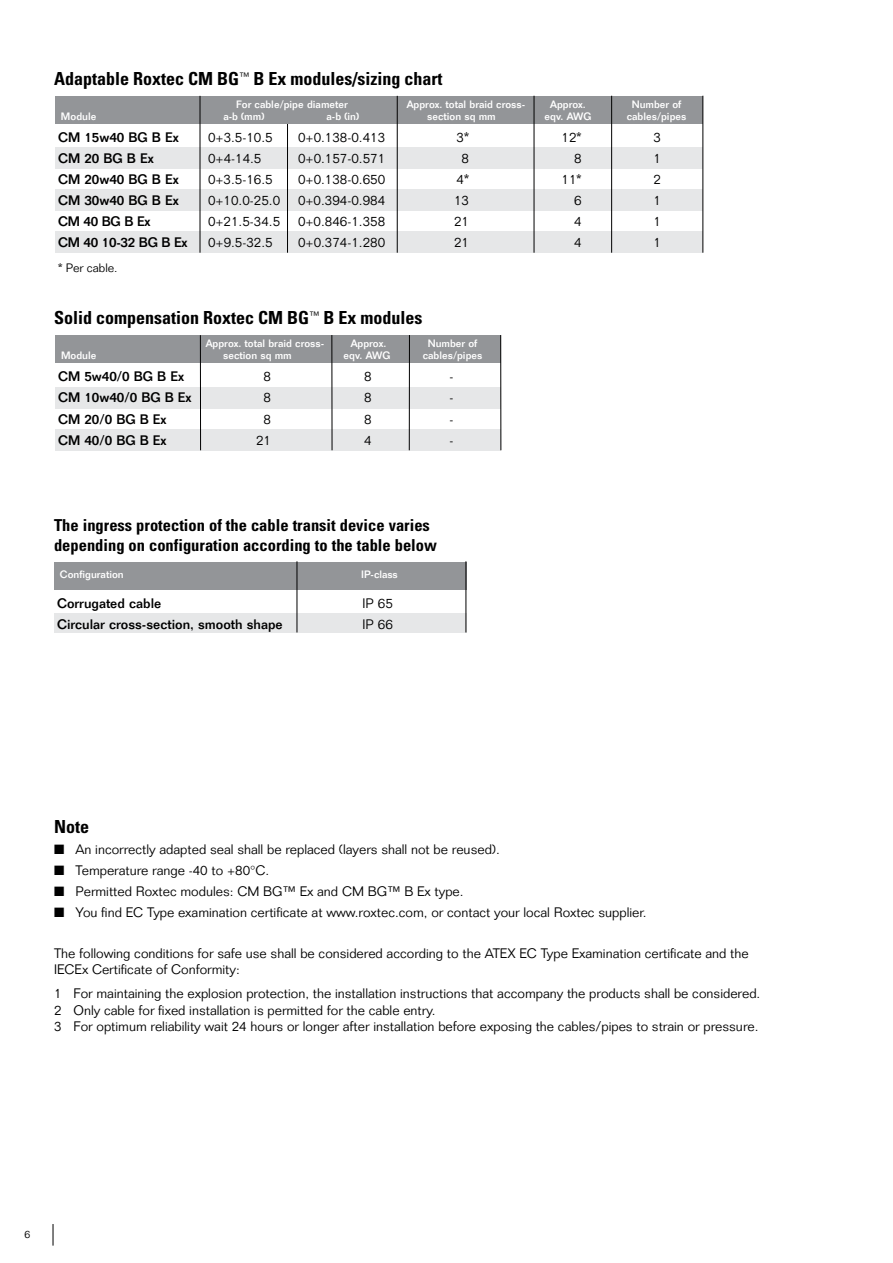
<style>
.page{position:relative;width:893px;height:1263px;background:#fff}
.page>*{position:absolute;margin:0;border:0;box-sizing:border-box;transform-origin:0 0}
.t1{font:700 condensed 18px "Univers";color:#000}
.t2{font:700 condensed 16.5px/19.8px "Univers";color:#000}
.t3{font:300 13.5px/21px "Folio";color:#000}
.t4{font:500 13.5px "Folio";color:#000}
.t5{font:500 13.5px "Folio";letter-spacing:-.02em;color:#000}
.t6{font:300 12px "Folio";color:#000}
.t7{font:500 10.5px "Folio";color:#fff}
.t8{font:300 10.5px "Folio";color:#000}
</style>
<div class="page">
<svg style="left:53px;top:1224px;width:1px;height:21px"></svg>
<div style="left:55px;top:232px;width:648px;height:21px;background:#e6e7e8"></div>
<div style="left:55px;top:96px;width:648px;height:28px;background:#939598"></div>
<div style="left:55px;top:148px;width:648px;height:21px;background:#e6e7e8"></div>
<div style="left:55px;top:190px;width:648px;height:21px;background:#e6e7e8"></div>
<div style="left:55px;top:336px;width:446px;height:27px;background:#939598"></div>
<div style="left:55px;top:387px;width:446px;height:21px;background:#e6e7e8"></div>
<div style="left:55px;top:429px;width:446px;height:21px;background:#e6e7e8"></div>
<hr style="left:200px;top:335px;width:1px;height:115px;background:#000">
<hr style="left:332px;top:335px;width:1px;height:115px;background:#000">
<hr style="left:409px;top:335px;width:1px;height:115px;background:#000">
<hr style="left:500px;top:335px;width:1px;height:115px;background:#000">
<hr style="left:200px;top:96px;width:1px;height:157px;background:#000">
<hr style="left:397px;top:96px;width:1px;height:157px;background:#000">
<hr style="left:287px;top:124px;width:1px;height:129px;background:#000">
<hr style="left:534px;top:96px;width:1px;height:157px;background:#000">
<hr style="left:611px;top:96px;width:1px;height:157px;background:#000">
<hr style="left:703px;top:96px;width:1px;height:157px;background:#000">
<div style="left:54px;top:562px;width:412px;height:27px;background:#939598"></div>
<div style="left:54px;top:613px;width:412px;height:19px;background:#e6e7e8"></div>
<hr style="left:297px;top:561px;width:1px;height:71px;background:#000">
<hr style="left:466px;top:561px;width:1px;height:71px;background:#000">
<h1 class="t1" style="left:54px;top:68px;width:390px">Adaptable Roxtec CM BG<sup>™</sup> B Ex modules/sizing chart</h1>
<p class="t7" style="left:236px;top:98px;width:113px">For cable/pipe diameter</p>
<p class="t7" style="left:407px;top:98px;width:120px">Approx. total braid cross-</p>
<p class="t7" style="left:550px;top:98px;width:37px">Approx.</p>
<p class="t7" style="left:632px;top:98px;width:51px">Number of</p>
<p class="t7" style="left:61px;top:110px;width:37px">Module</p>
<p class="t7" style="left:223px;top:110px;width:43px">a-b (mm)</p>
<p class="t7" style="left:327px;top:110px;width:34px">a-b (in)</p>
<p class="t7" style="left:427px;top:110px;width:70px">section sq mm</p>
<p class="t7" style="left:545px;top:110px;width:48px">eqv. AWG</p>
<p class="t7" style="left:627px;top:110px;width:61px">cables/pipes</p>
<p class="t4" style="left:58px;top:129px;width:122px">CM 15w40 BG B Ex</p>
<p class="t3" style="left:208px;top:127px;width:66px">0+3.5-10.5</p>
<p class="t3" style="left:298px;top:127px;width:89px">0+0.138-0.413</p>
<p class="t3" style="left:457px;top:127px;width:14px">3*</p>
<p class="t3" style="left:562px;top:127px;width:22px">12*</p>
<p class="t3" style="left:654px;top:127px;width:9px">3</p>
<p class="t4" style="left:58px;top:150px;width:97px">CM 20 BG B Ex</p>
<p class="t3" style="left:208px;top:148px;width:55px">0+4-14.5</p>
<p class="t3" style="left:298px;top:148px;width:89px">0+0.157-0.571</p>
<p class="t3" style="left:462px;top:148px;width:9px">8</p>
<p class="t3" style="left:574px;top:148px;width:9px">8</p>
<p class="t3" style="left:654px;top:148px;width:9px">1</p>
<p class="t4" style="left:58px;top:171px;width:122px">CM 20w40 BG B Ex</p>
<p class="t3" style="left:208px;top:169px;width:66px">0+3.5-16.5</p>
<p class="t3" style="left:298px;top:169px;width:89px">0+0.138-0.650</p>
<p class="t3" style="left:457px;top:169px;width:14px">4*</p>
<p class="t3" style="left:562px;top:169px;width:22px">11*</p>
<p class="t3" style="left:654px;top:169px;width:9px">2</p>
<p class="t4" style="left:58px;top:192px;width:122px">CM 30w40 BG B Ex</p>
<p class="t3" style="left:208px;top:190px;width:74px">0+10.0-25.0</p>
<p class="t3" style="left:298px;top:190px;width:89px">0+0.394-0.984</p>
<p class="t3" style="left:454px;top:190px;width:17px">13</p>
<p class="t3" style="left:574px;top:190px;width:9px">6</p>
<p class="t3" style="left:654px;top:190px;width:9px">1</p>
<p class="t4" style="left:58px;top:213px;width:94px">CM 40 BG B Ex</p>
<p class="t3" style="left:208px;top:211px;width:74px">0+21.5-34.5</p>
<p class="t3" style="left:298px;top:211px;width:89px">0+0.846-1.358</p>
<p class="t3" style="left:454px;top:211px;width:17px">21</p>
<p class="t3" style="left:574px;top:211px;width:9px">4</p>
<p class="t3" style="left:653px;top:211px;width:9px">1</p>
<p class="t5" style="left:58px;top:234px;width:131px">CM 40 10-32 BG B Ex</p>
<p class="t3" style="left:208px;top:232px;width:66px">0+9.5-32.5</p>
<p class="t3" style="left:298px;top:232px;width:89px">0+0.374-1.280</p>
<p class="t3" style="left:454px;top:232px;width:17px">21</p>
<p class="t3" style="left:574px;top:232px;width:9px">4</p>
<p class="t3" style="left:654px;top:232px;width:9px">1</p>
<p class="t6" style="left:58px;top:260px;width:61px">* Per cable.</p>
<h1 class="t1" style="left:54px;top:307px;width:370px">Solid compensation Roxtec CM BG<sup>™</sup> B Ex modules</h1>
<p class="t7" style="left:206px;top:337px;width:120px">Approx. total braid cross-</p>
<p class="t7" style="left:351px;top:337px;width:37px">Approx.</p>
<p class="t7" style="left:428px;top:337px;width:51px">Number of</p>
<p class="t7" style="left:61px;top:349px;width:37px">Module</p>
<p class="t7" style="left:223px;top:349px;width:70px">section sq mm</p>
<p class="t7" style="left:344px;top:349px;width:48px">eqv. AWG</p>
<p class="t7" style="left:423px;top:349px;width:61px">cables/pipes</p>
<p class="t4" style="left:58px;top:369px;width:128px">CM 5w40/0 BG B Ex</p>
<p class="t3" style="left:264px;top:366px;width:9px">8</p>
<p class="t3" style="left:364px;top:366px;width:9px">8</p>
<p class="t3" style="left:450px;top:366px;width:5px">-</p>
<p class="t4" style="left:58px;top:390px;width:135px">CM 10w40/0 BG B Ex</p>
<p class="t3" style="left:264px;top:387px;width:9px">8</p>
<p class="t3" style="left:364px;top:387px;width:9px">8</p>
<p class="t3" style="left:450px;top:387px;width:5px">-</p>
<p class="t4" style="left:58px;top:411px;width:110px">CM 20/0 BG B Ex</p>
<p class="t3" style="left:264px;top:408px;width:9px">8</p>
<p class="t3" style="left:364px;top:408px;width:9px">8</p>
<p class="t3" style="left:450px;top:408px;width:5px">-</p>
<p class="t4" style="left:58px;top:432px;width:110px">CM 40/0 BG B Ex</p>
<p class="t3" style="left:256px;top:429px;width:17px">21</p>
<p class="t3" style="left:364px;top:429px;width:9px">4</p>
<p class="t3" style="left:450px;top:429px;width:5px">-</p>
<p class="t2" style="left:54px;top:515px;width:384px">The ingress protection of the cable transit device varies depending on configuration according to the table below</p>
<p class="t7" style="left:60px;top:568px;width:65px">Configuration</p>
<p class="t7" style="left:361px;top:568px;width:38px">IP-class</p>
<p class="t4" style="left:57px;top:595px;width:106px">Corrugated cable</p>
<p class="t3" style="left:363px;top:592px;width:32px">IP 65</p>
<p class="t4" style="left:57px;top:616px;width:227px">Circular cross-section, smooth shape</p>
<p class="t3" style="left:363px;top:613px;width:32px">IP 66</p>
<h1 class="t1" style="left:54px;top:815px;width:37px">Note</h1>
<p class="t3" style="left:76px;top:838px;width:573px">An incorrectly adapted seal shall be replaced (layers shall not be reused).<br>Temperature range -40 to +80°C.<br>Permitted Roxtec modules: CM BG™ Ex and CM BG™ B Ex type.<br>You find EC Type examination certificate at www.roxtec.com, or contact your local Roxtec supplier.</p>
<p class="t3" style="left:54px;top:945px;width:696px;line-height:16.2px">The following conditions for safe use shall be considered according to the ATEX EC Type Examination certificate and the<br>IECEx Certificate of Conformity:</p>
<p class="t3" style="left:54px;top:985px;width:708px;line-height:16.2px">1 For maintaining the explosion protection, the installation instructions that accompany the products shall be considered.<br>2 Only cable for fixed installation is permitted for the cable entry.<br>3 For optimum reliability wait 24 hours or longer after installation before exposing the cables/pipes to strain or pressure.</p>
<p class="t8" style="left:25px;top:1228px;width:7px">6</p>
</div>
